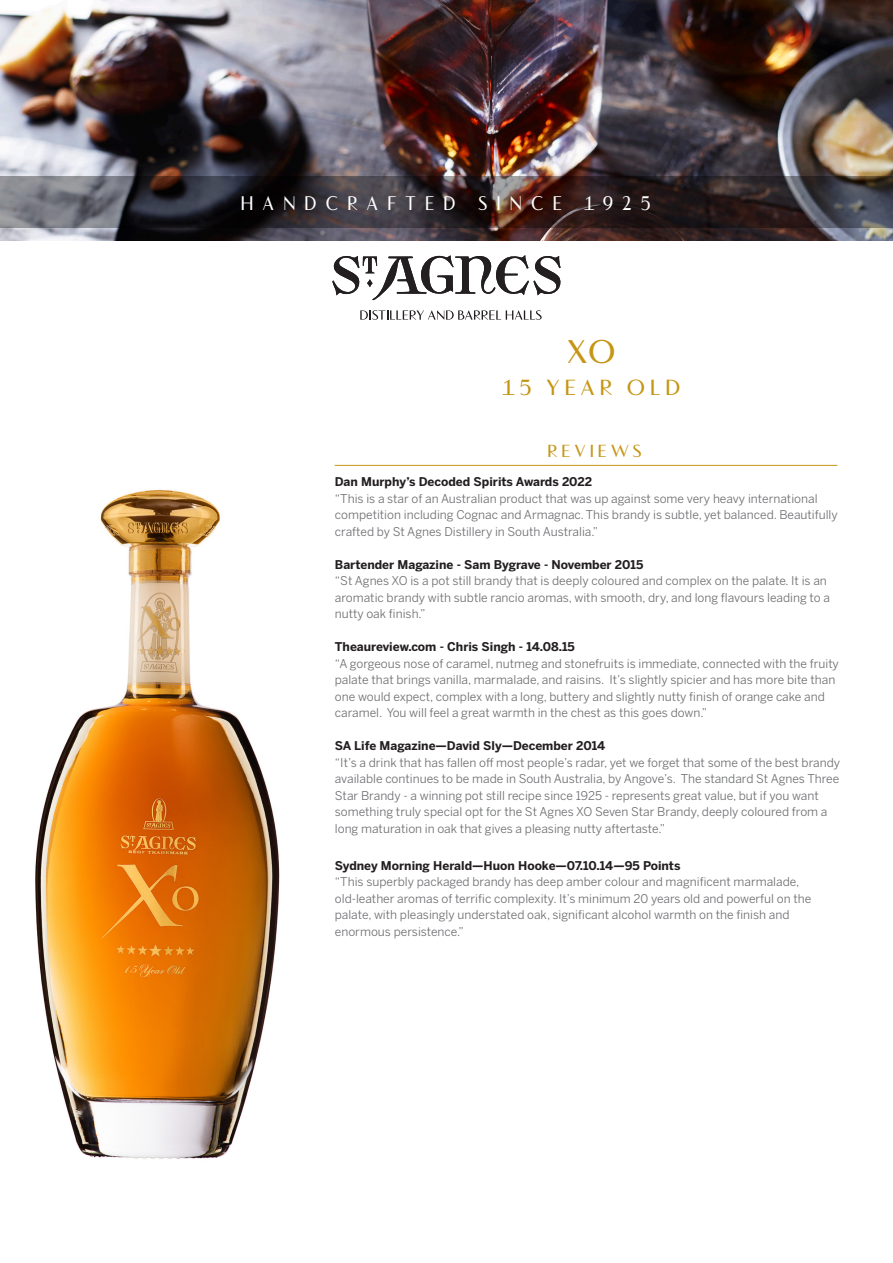
<style>
.page{position:relative;width:893px;height:1263px;background:#fff}
.page>*{position:absolute;margin:0;border:0;box-sizing:border-box;transform-origin:0 0}
.Region{font:900 33.75px "Vanitas";color:#c59514}
.Region-2{font:900 22.5px "Vanitas";letter-spacing:.215em;color:#c59514}
.t1{font:900 20.25px "Vanitas";letter-spacing:.5em;color:#fff;scale:.9 1}
.Region-3{font:900 18px "Vanitas";letter-spacing:.21em;color:#c59514}
.t2{font:12px/16.5px "Benton Sans";color:#6c6d70}
.t3{font:700 12px "Benton Sans";color:#231f20}
</style>
<div class="page">
<img style="left:35px;top:489px;width:245px;height:670px">
<img style="left:0;top:0;width:893px;height:240px">
<svg style="left:0;top:176px;width:893px;height:52px;background:#3c3538"></svg>
<svg style="left:332px;top:255px;width:229px;height:45px"></svg>
<svg style="left:360px;top:310px;width:182px;height:10px"></svg>
<hr style="left:335px;top:465px;width:502px;height:1px;background:#c59514">
<p class="t1" style="left:241px;top:190px;width:457px">HANDCRAFTED SINCE 1925</p>
<p class="Region" style="left:567px;top:331px;width:50px">XO</p>
<p class="Region-2" style="left:503px;top:374px;width:179px">15 YEAR OLD</p>
<p class="Region-3" style="left:548px;top:439px;width:96px">REVIEWS</p>
<p class="t3" style="left:335px;top:474px;width:259px">Dan Murphy’s Decoded Spirits Awards 2022</p>
<p class="t2" style="left:335px;top:490px;width:504px">“This is a star of an Australian product that was up against some very heavy international competition including Cognac and Armagnac. This brandy is subtle, yet balanced. Beautifully crafted by St Agnes Distillery in South Australia.”</p>
<p class="t3" style="left:335px;top:557px;width:310px">Bartender Magazine - Sam Bygrave - November 2015</p>
<p class="t2" style="left:335px;top:572px;width:497px">“St Agnes XO is a pot still brandy that is deeply coloured and complex on the palate. It is an aromatic brandy with subtle rancio aromas, with smooth, dry, and long flavours leading to a nutty oak finish.”</p>
<p class="t3" style="left:335px;top:639px;width:241px">Theaureview.com - Chris Singh - 14.08.15</p>
<p class="t2" style="left:335px;top:655px;width:505px">“A gorgeous nose of caramel, nutmeg and stonefruits is immediate, connected with the fruity palate that brings vanilla, marmalade, and raisins. It’s slightly spicier and has more bite than one would expect, complex with a long, buttery and slightly nutty finish of orange cake and caramel. You will feel a great warmth in the chest as this goes down.”</p>
<p class="t3" style="left:335px;top:738px;width:272px">SA Life Magazine—David Sly—December 2014</p>
<p class="t2" style="left:335px;top:754px;width:507px">“It’s a drink that has fallen off most people’s radar, yet we forget that some of the best brandy available continues to be made in South Australia, by Angove’s. The standard St Agnes Three Star Brandy - a winning pot still recipe since 1925 - represents great value, but if you want something truly special opt for the St Agnes XO Seven Star Brandy, deeply coloured from a long maturation in oak that gives a pleasing nutty aftertaste.”</p>
<p class="t3" style="left:335px;top:858px;width:347px">Sydney Morning Herald—Huon Hooke—07.10.14—95 Points</p>
<p class="t2" style="left:335px;top:873px;width:478px">“This superbly packaged brandy has deep amber colour and magnificent marmalade, old-leather aromas of terrific complexity. It’s minimum 20 years old and powerful on the palate, with pleasingly understated oak, significant alcohol warmth on the finish and enormous persistence.”</p>
</div>
